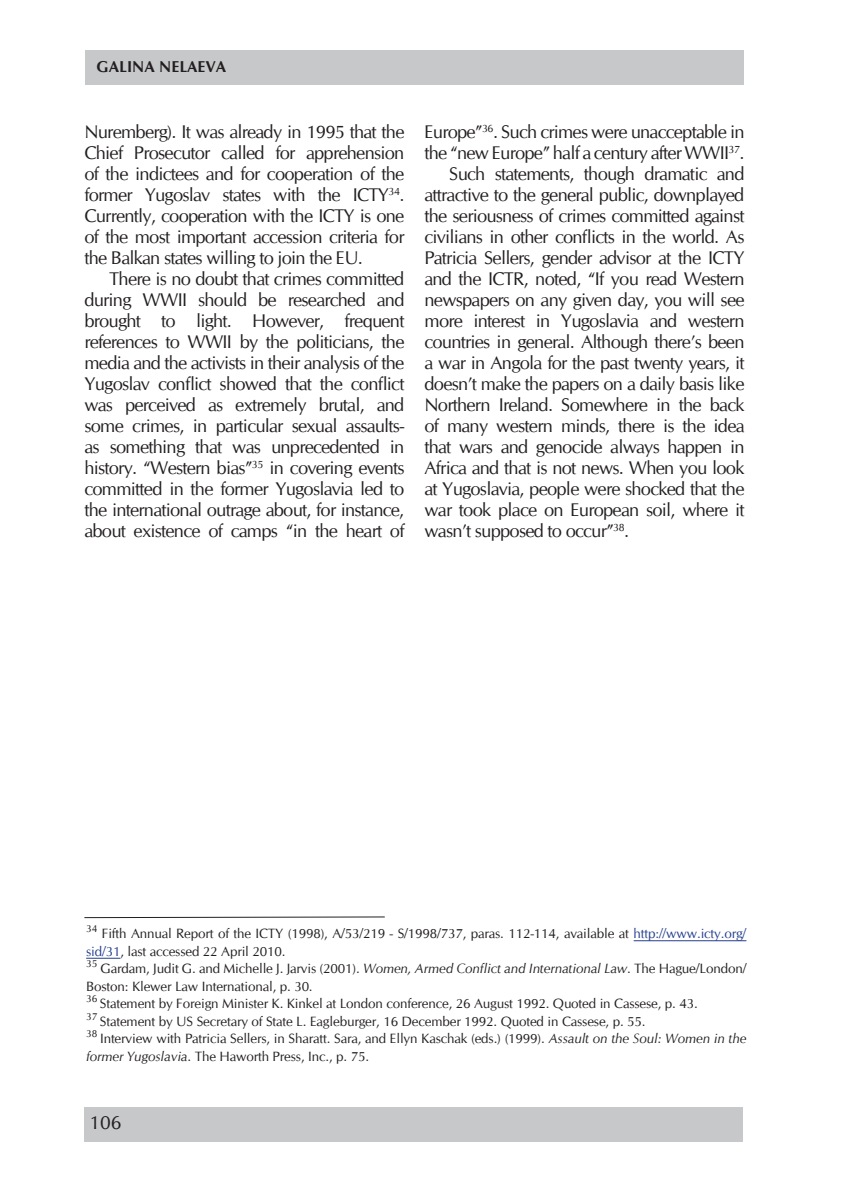
<style>
.page{position:relative;width:844px;height:1191px;background:#fff}
.page>*{position:absolute;margin:0;border:0;box-sizing:border-box;transform-origin:0 0}
.t1{font:19.25px "CG Omega";color:#231f20}
.t2{font:18.38px/21px "CG Omega";letter-spacing:-.04em;color:#231f20;text-align:justify}
.t3{font:700 15.75px "CG Omega";color:#231f20}
.t4{font:13.47px/17.5px "CG Omega";letter-spacing:-.01em;color:#231f20}
.s1{color:#253f8e}
.s2{font-style:italic}
</style>
<div class="page">
<div style="left:84px;top:1107px;width:658px;height:34px;background:#c7c8ca"></div>
<div style="left:85px;top:50px;width:658px;height:35px;background:#c7c8ca"></div>
<svg style="left:84px;top:916px;width:301px;height:2px"></svg>
<hr style="left:633px;top:940px;width:113px;height:1px;background:#253f8e">
<hr style="left:86px;top:958px;width:34px;height:1px;background:#253f8e">
<p class="t3" style="left:96px;top:56px;width:131px">GALINA NELAEVA</p>
<p class="t2" style="left:84px;top:121px;width:321px">Nuremberg). It was already in 1995 that the Chief Prosecutor called for apprehension of the indictees and for cooperation of the former Yugoslav states with the ICTY<sup>34</sup>.<br>Currently, cooperation with the ICTY is one of the most important accession criteria for the Balkan states willing to join the EU.</p>
<p class="t2" style="left:84px;top:268px;width:321px;text-indent:25px">There is no doubt that crimes committed during WWII should be researched and brought to light. However, frequent references to WWII by the politicians, the media and the activists in their analysis of the Yugoslav conflict showed that the conflict was perceived as extremely brutal, and some crimes, in particular sexual assaults&shy;as something that was unprecedented in history. “Western bias”<sup>35</sup> in covering events committed in the former Yugoslavia led to the international outrage about, for instance, about existence of camps “in the heart of</p>
<p class="t2" style="left:424px;top:121px;width:321px">Europe”<sup>36</sup>. Such crimes were unacceptable in the “new Europe” half a century after WWII<sup>37</sup>.</p>
<p class="t2" style="left:424px;top:163px;width:321px;text-indent:25px">Such statements, though dramatic and attractive to the general public, downplayed the seriousness of crimes committed against civilians in other conflicts in the world. As Patricia Sellers, gender advisor at the ICTY and the ICTR, noted, “If you read Western newspapers on any given day, you will see more interest in Yugoslavia and western countries in general. Although there’s been a war in Angola for the past twenty years, it doesn’t make the papers on a daily basis like Northern Ireland. Somewhere in the back of many western minds, there is the idea that wars and genocide always happen in Africa and that is not news. When you look at Yugoslavia, people were shocked that the war took place on European soil, where it wasn’t supposed to occur”<sup>38</sup>.</p>
<p class="t4" style="left:86px;top:925px;width:661px"><sup>34</sup> Fifth Annual Report of the ICTY (1998), A/53/219 - S/1998/737, paras. 112-114, available at <span class="s1">http://www.icty.org/ sid/31</span>, last accessed 22 April 2010.</p>
<p class="t4" style="left:86px;top:960px;width:661px"><sup>35</sup> Gardam, Judit G. and Michelle J. Jarvis (2001). <span class="s2">Women, Armed Conflict and International Law</span>. The Hague/London/<br>Boston: Klewer Law International, p. 30.</p>
<p class="t4" style="left:86px;top:995px;width:613px"><sup>36</sup> Statement by Foreign Minister K. Kinkel at London conference, 26 August 1992. Quoted in Cassese, p. 43.</p>
<p class="t4" style="left:86px;top:1012px;width:561px"><sup>37</sup> Statement by US Secretary of State L. Eagleburger, 16 December 1992. Quoted in Cassese, p. 55.</p>
<p class="t4" style="left:86px;top:1030px;width:661px"><sup>38</sup> Interview with Patricia Sellers, in Sharatt. Sara, and Ellyn Kaschak (eds.) (1999). <span class="s2">Assault on the Soul: Women in the former Yugoslavia</span>. The Haworth Press, Inc., p. 75.</p>
<p class="t1" style="left:90px;top:1111px;width:33px">106</p>
</div>
